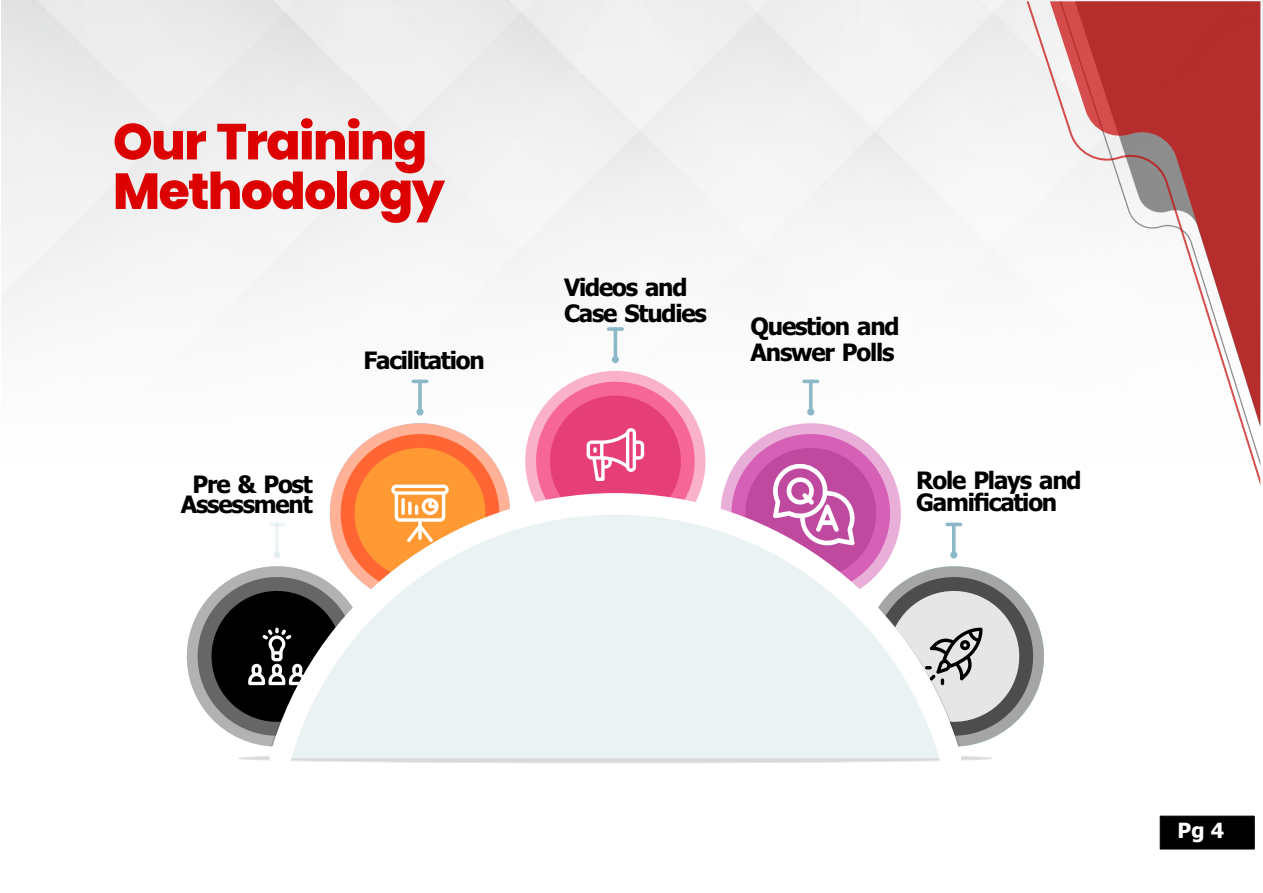
<style>
.page{position:relative;width:1263px;height:893px;background:#fff}
.page>*{position:absolute;margin:0;border:0;box-sizing:border-box;transform-origin:0 0}
.t1{font:800 50.55px/49.5px "Poppins";letter-spacing:-.03em;color:#d00}
.t2{font:700 24px/20.1px "Tahoma";letter-spacing:-.05em;color:#000}
.t3{font:700 21px "Tahoma";color:#fff}
</style>
<div class="page">
<svg style="left:1026px;top:1px;width:234px;height:483px;fill:#f6f6f6"></svg>
<svg style="left:418px;top:383px;width:4px;height:25px"></svg>
<hr style="left:413px;top:380px;width:14px;height:3px;background:#8cb8c8">
<svg style="left:498px;top:358px;width:235px;height:124px"></svg>
<svg style="left:536px;top:386px;width:159px;height:96px;background:#ee6895"></svg>
<hr style="left:614px;top:329px;width:3px;height:31px;background:#8cb8c8">
<svg style="left:609px;top:327px;width:13px;height:4px"></svg>
<div style="left:612px;top:356px;width:7px;height:7px;background:#8cb8c8;border-radius:50%"></div>
<svg style="left:693px;top:410px;width:15px;height:72px"></svg>
<hr style="left:809px;top:381px;width:3px;height:31px;background:#8cb8c8">
<svg style="left:804px;top:380px;width:13px;height:3px"></svg>
<svg style="left:186px;top:410px;width:337px;height:349px"></svg>
<svg style="left:254px;top:482px;width:723px;height:282px"></svg>
<svg style="left:708px;top:410px;width:349px;height:349px"></svg>
<svg style="left:1159px;top:815px;width:96px;height:35px;background:#0a0a0a"></svg>
<h1 class="t1" style="left:113px;top:117px;width:333px">Our Training<br>Methodology</h1>
<p class="t2" style="left:181px;top:476px;width:133px;text-align:center">Pre &amp; Post<br>Assessment</p>
<p class="t2" style="left:363px;top:352px;width:123px">Facilitation</p>
<p class="t2" style="left:564px;top:276px;width:144px;line-height:25.7px">Videos and<br>Case Studies</p>
<p class="t2" style="left:751px;top:315px;width:150px;line-height:26.2px">Question and<br>Answer Polls</p>
<p class="t2" style="left:916px;top:471px;width:167px;line-height:22.2px">Role Plays and<br>Gamification</p>
<p class="t3" style="left:1177px;top:822px;width:48px">Pg 4</p>
</div>
